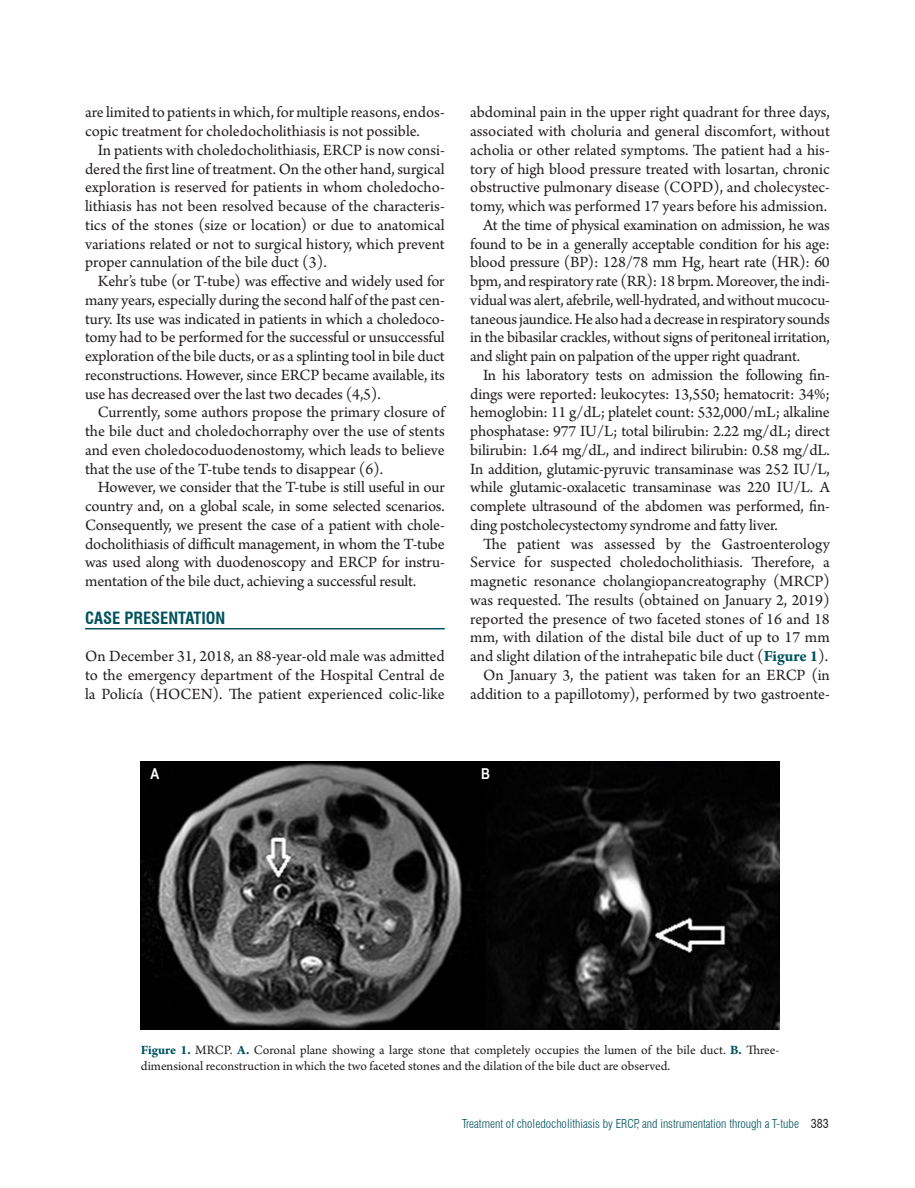
<style>
.page{position:relative;width:915px;height:1188px;background:#fff}
.page>*{position:absolute;margin:0;border:0;box-sizing:border-box;transform-origin:0 0}
.Texto_con_sangría{font:16.5px/18.8px "Arno Pro";letter-spacing:-.005em;color:#231f20;text-align:justify}
.Texto{font:16.5px/18.8px "Arno Pro";color:#231f20;text-align:justify}
.Título_1{font:700 condensed 16.5px "Swiss 721 BT";color:#00525d}
.BOLD_FIGURAS{font:700 15px "Arial Narrow";color:#fff}
.Títulos_tablas_y_fig{font:13.5px/15.8px "Arno Pro";color:#231f20}
.t1{font:300 condensed 12px "Swiss 721 BT";color:#00525d}
.s1{font-weight:700;color:#00525d}
.s2{font-weight:400;color:#231f20}
</style>
<div class="page">
<hr style="left:85px;top:628px;width:359px;height:1px;background:#00525d">
<img style="left:141px;top:761px;width:638px;height:269px">
<p class="Texto_con_sangría" style="left:85px;top:104px;width:361px">are limited to patients in which, for multiple reasons, endos&shy;copic treatment for choledocholithiasis is not possible.</p>
<p class="Texto_con_sangría" style="left:85px;top:142px;width:361px;text-indent:13px">In patients with choledocholithiasis, ERCP is now consi&shy;dered the first line of treatment. On the other hand, surgical exploration is reserved for patients in whom choledocho&shy;lithiasis has not been resolved because of the characteris&shy;tics of the stones (size or location) or due to anatomical variations related or not to surgical history, which prevent proper cannulation of the bile duct (3).</p>
<p class="Texto_con_sangría" style="left:85px;top:273px;width:361px;text-indent:13px">Kehr’s tube (or T-tube) was effective and widely used for many years, especially during the second half of the past cen&shy;tury. Its use was indicated in patients in which a choledoco&shy;tomy had to be performed for the successful or unsuccessful exploration of the bile ducts, or as a splinting tool in bile duct reconstructions. However, since ERCP became available, its use has decreased over the last two decades (4,5).</p>
<p class="Texto_con_sangría" style="left:85px;top:404px;width:361px;text-indent:13px">Currently, some authors propose the primary closure of the bile duct and choledochorraphy over the use of stents and even choledocoduodenostomy, which leads to believe that the use of the T-tube tends to disappear (6).</p>
<p class="Texto_con_sangría" style="left:85px;top:479px;width:361px;text-indent:13px">However, we consider that the T-tube is still useful in our country and, on a global scale, in some selected scenarios.<br>Consequently, we present the case of a patient with chole&shy;docholithiasis of difficult management, in whom the T-tube was used along with duodenoscopy and ERCP for instru&shy;mentation of the bile duct, achieving a successful result.</p>
<p class="Título_1" style="left:85px;top:608px;width:142px">CASE PRESENTATION</p>
<p class="Texto" style="left:85px;top:648px;width:361px">On December 31, 2018, an 88-year-old male was admitted to the emergency department of the Hospital Central de la Policía (HOCEN). The patient experienced colic-like</p>
<p class="Texto" style="left:470px;top:104px;width:361px">abdominal pain in the upper right quadrant for three days, associated with choluria and general discomfort, without acholia or other related symptoms. The patient had a his&shy;tory of high blood pressure treated with losartan, chronic obstructive pulmonary disease (COPD), and cholecystec&shy;tomy, which was performed 17 years before his admission.</p>
<p class="Texto_con_sangría" style="left:470px;top:217px;width:361px;text-indent:13px">At the time of physical examination on admission, he was found to be in a generally acceptable condition for his age: blood pressure (BP): 128/78 mm Hg, heart rate (HR): 60 bpm, and respiratory rate (RR): 18 brpm. Moreover, the indi&shy;vidual was alert, afebrile, well-hydrated, and without mucocu&shy;taneous jaundice. He also had a decrease in respiratory sounds in the bibasilar crackles, without signs of peritoneal irritation, and slight pain on palpation of the upper right quadrant.</p>
<p class="Texto_con_sangría" style="left:470px;top:367px;width:361px;text-indent:13px">In his laboratory tests on admission the following fin&shy;dings were reported: leukocytes: 13,550; hematocrit: 34%; hemoglobin: 11 g/dL; platelet count: 532,000/mL; alkaline phosphatase: 977 IU/L; total bilirubin: 2.22 mg/dL; direct bilirubin: 1.64 mg/dL, and indirect bilirubin: 0.58 mg/dL.<br>In addition, glutamic-pyruvic transaminase was 252 IU/L, while glutamic-oxalacetic transaminase was 220 IU/L. A complete ultrasound of the abdomen was performed, fin&shy;ding postcholecystectomy syndrome and fatty liver.</p>
<p class="Texto_con_sangría" style="left:470px;top:535px;width:361px;text-indent:13px">The patient was assessed by the Gastroenterology Service for suspected choledocholithiasis. Therefore, a magnetic resonance cholangiopancreatography (MRCP) was requested. The results (obtained on January 2, 2019) reported the presence of two faceted stones of 16 and 18 mm, with dilation of the distal bile duct of up to 17 mm and slight dilation of the intrahepatic bile duct (<span class="s1">Figure 1</span>).</p>
<p class="Texto_con_sangría" style="left:470px;top:667px;width:361px;text-align:right">On January 3, the patient was taken for an ERCP (in addition to a papillotomy), performed by two gastroente-</p>
<p class="BOLD_FIGURAS" style="left:150px;top:763px;width:10px">A</p>
<p class="BOLD_FIGURAS" style="left:481px;top:763px;width:10px">B</p>
<p class="Títulos_tablas_y_fig" style="left:141px;top:1043px;width:639px"><span class="s1">Figure 1.</span> MRCP. <span class="s1">A.</span> Coronal plane showing a large stone that completely occupies the lumen of the bile duct. <span class="s1">B.</span> Three&shy;dimensional reconstruction in which the two faceted stones and the dilation of the bile duct are observed.</p>
<p class="t1" style="left:462px;top:1117px;width:368px">Treatment of choledocholithiasis by ERCP, and instrumentation through a T-tube <span class="s2">383</span></p>
</div>
